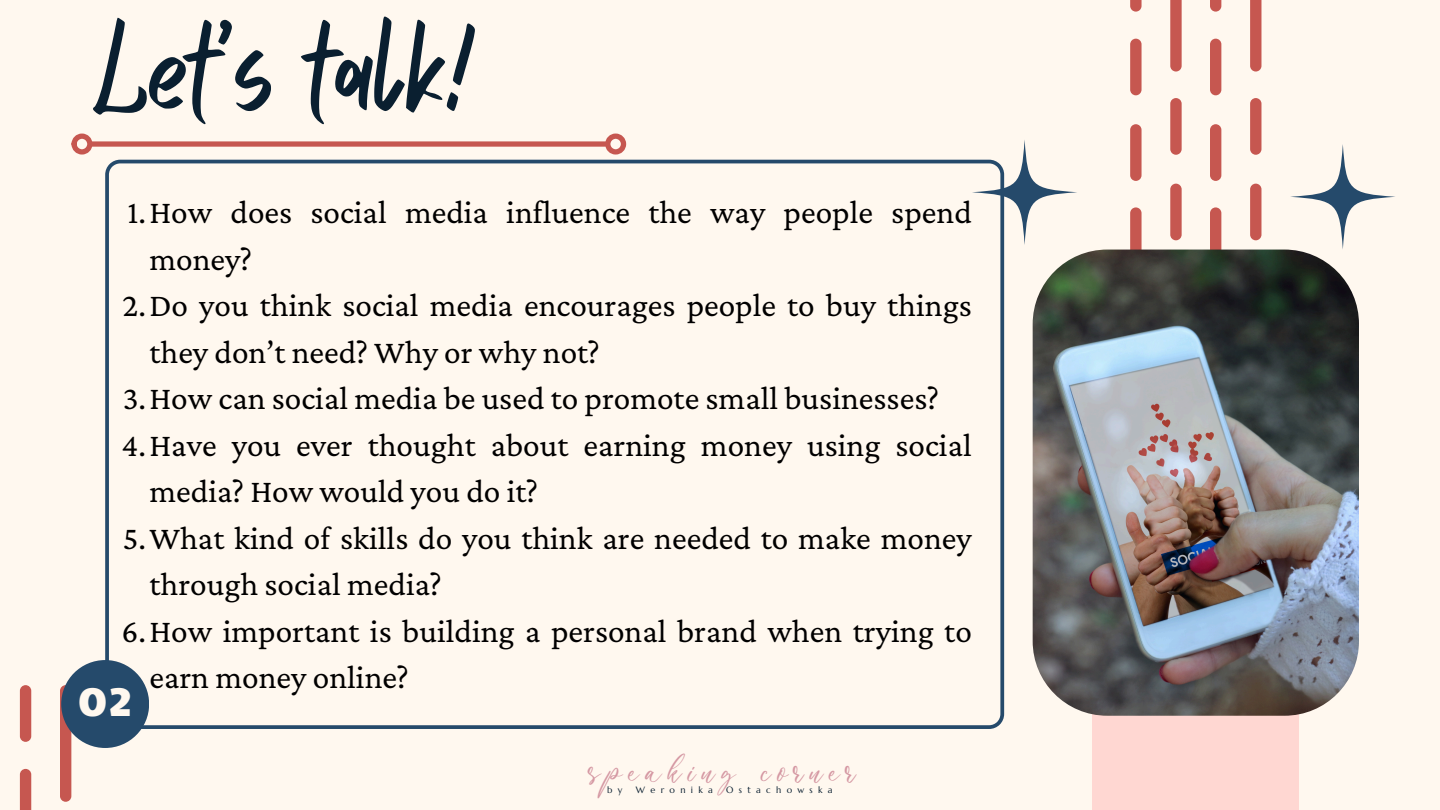
<style>
.page{position:relative;width:1440px;height:810px;background:#fff8ef}
.page>*{position:absolute;margin:0;border:0;box-sizing:border-box;transform-origin:0 0}
.t1{font:120px "Vintage Moon";color:#0a1f30}
.t2{font:43.1px "Butterline";letter-spacing:.165em;color:#d598a3}
.t3{font:40px "Candal";color:#fff8ef}
.t4{font:33.3px/46.5px "Crimson Pro";color:#000}
.t5{font:9.1px "Marcellus";letter-spacing:.585em;color:#0a1f30}
</style>
<div class="page">
<svg style="left:20px;top:769px;width:11px;height:41px"></svg>
<div style="left:20px;top:685px;width:11px;height:57px;background:#c65750;border-radius:6px"></div>
<div style="left:60px;top:685px;width:11px;height:117px;background:#c65750;border-radius:6px"></div>
<svg style="left:105px;top:160px;width:899px;height:569px"></svg>
<div style="left:1092px;top:559px;width:207px;height:251px;background:#ffd7d2"></div>
<div style="left:1210px;top:207px;width:11px;height:117px;background:#c65750;border-radius:6px"></div>
<div style="left:1210px;top:124px;width:11px;height:57px;background:#c65750;border-radius:6px"></div>
<div style="left:1210px;top:39px;width:11px;height:56px;background:#c65750;border-radius:6px"></div>
<svg style="left:1210px;top:0;width:11px;height:12px"></svg>
<svg style="left:1250px;top:0;width:11px;height:72px"></svg>
<div style="left:1250px;top:98px;width:11px;height:57px;background:#c65750;border-radius:6px"></div>
<div style="left:1250px;top:184px;width:11px;height:56px;background:#c65750;border-radius:6px"></div>
<div style="left:1130px;top:207px;width:12px;height:117px;background:#c65750;border-radius:6px"></div>
<div style="left:1130px;top:124px;width:12px;height:57px;background:#c65750;border-radius:6px"></div>
<div style="left:1130px;top:39px;width:12px;height:56px;background:#c65750;border-radius:6px"></div>
<svg style="left:1130px;top:0;width:12px;height:12px"></svg>
<svg style="left:1170px;top:0;width:12px;height:72px"></svg>
<div style="left:1170px;top:98px;width:12px;height:57px;background:#c65750;border-radius:6px"></div>
<div style="left:1170px;top:184px;width:12px;height:56px;background:#c65750;border-radius:6px"></div>
<img style="left:1033px;top:250px;width:326px;height:466px;border-radius:75px">
<div style="left:92px;top:141px;width:513px;height:6px;background:#c65750"></div>
<div style="left:71px;top:134px;width:21px;height:21px;border:5px solid #c65750;border-radius:50%"></div>
<div style="left:605px;top:134px;width:21px;height:21px;border:5px solid #c65750;border-radius:50%"></div>
<div style="left:61px;top:660px;width:88px;height:88px;background:#254a6b;border-radius:50%"></div>
<svg style="left:972px;top:140px;width:105px;height:105px"></svg>
<svg style="left:1290px;top:144px;width:106px;height:106px"></svg>
<p class="t1" style="left:94px;top:1px;width:386px">Let’s talk!</p>
<p class="t4" style="left:149px;top:189px;width:824px;text-indent:-22px">1.How does social media influence the way people spend money?</p>
<p class="t4" style="left:149px;top:282px;width:824px;text-indent:-27px">2.Do you think social media encourages people to buy things they don’t need? Why or why not?</p>
<p class="t4" style="left:123px;top:375px;width:818px">3.How can social media be used to promote small businesses?</p>
<p class="t4" style="left:149px;top:421px;width:824px;text-indent:-28px">4.Have you ever thought about earning money using social media? How would you do it?</p>
<p class="t4" style="left:149px;top:514px;width:824px;text-indent:-27px">5.What kind of skills do you think are needed to make money through social media?</p>
<p class="t4" style="left:149px;top:607px;width:824px;text-indent:-28px">6.How important is building a personal brand when trying to earn money online?</p>
<h1 class="t3" style="left:78px;top:672px;width:57px">02</h1>
<p class="t2" style="left:587px;top:745px;width:268px">speaking corner</p>
<p class="t5" style="left:607px;top:785px;width:17px">b y</p>
<p class="t5" style="left:636px;top:785px;width:78px">Weronika</p>
<p class="t5" style="left:726px;top:785px;width:108px">Ostachowska</p>
</div>
